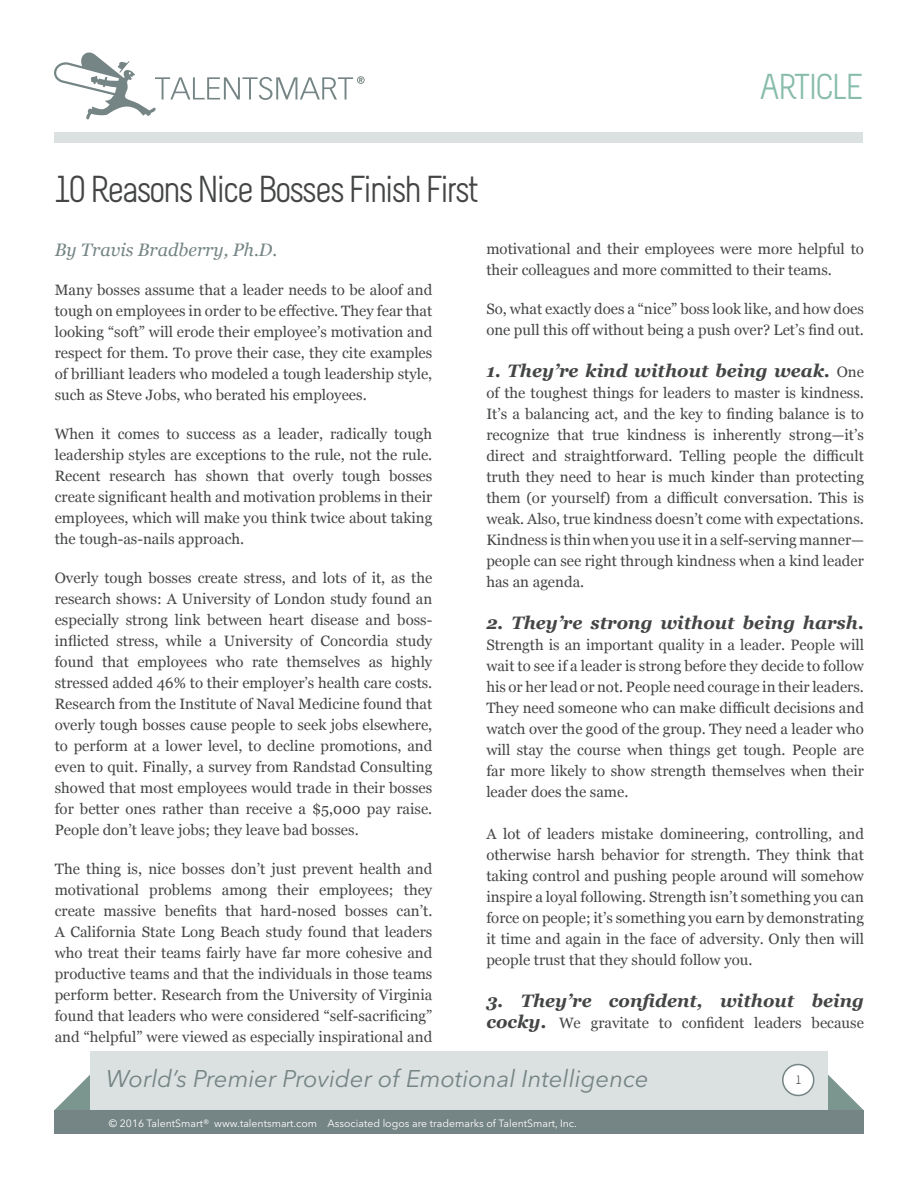
<style>
.page{position:relative;width:918px;height:1188px;background:#fff}
.page>*{position:absolute;margin:0;border:0;box-sizing:border-box;transform-origin:0 0}
.MAIN_HEADING{font:37.5px "Melbourne";letter-spacing:-.05em;color:#444545}
.t1{font:36px "Melbourne";letter-spacing:-.05em;color:#88bcac}
.t2{font:italic 24px "Avenir Next LT Pro";color:#758484}
.SUBHEADING{font:italic 700 18px "Georgia";color:#444545}
.Small_Callout_Header{font:italic 18px "Georgia";color:#758484}
.SUBHEADING-2{font:15px/21px "Georgia";color:#444545;text-align:justify}
.Page_Number{font:12px "Melbourne";color:#444545}
.SUBHEADING-3{font:10.5px "Avenir Next LT Pro";color:#fff}
.s1{font-weight:400;font-style:normal;font-size:15px}
.s2{font-weight:700;font-style:italic;font-size:18px}
</style>
<div class="page">
<div style="left:55px;top:132px;width:808px;height:11px;background:#dbe0e0"></div>
<svg style="left:54px;top:52px;width:311px;height:67px"></svg>
<div style="left:90px;top:1051px;width:738px;height:75px;background:#dbe0e0"></div>
<svg style="left:54px;top:1075px;width:36px;height:36px"></svg>
<svg style="left:828px;top:1075px;width:36px;height:36px"></svg>
<div style="left:54px;top:1111px;width:810px;height:23px;background:#758484"></div>
<div style="left:783px;top:1065px;width:31px;height:30px;background:#fff;border-radius:50%"></div>
<div style="left:782px;top:1064px;width:32px;height:32px;border:2px solid #758484;border-radius:50%"></div>
<p class="t1" style="left:759px;top:68px;width:106px">ARTICLE</p>
<p class="MAIN_HEADING" style="left:55px;top:170px;width:426px">10 Reasons Nice Bosses Finish First</p>
<p class="Small_Callout_Header" style="left:55px;top:237px;width:224px">By Travis Bradberry, Ph.D.</p>
<p class="SUBHEADING-2" style="left:55px;top:279px;width:379px">Many bosses assume that a leader needs to be aloof and tough on employees in order to be effective. They fear that looking “soft” will erode their employee’s motivation and respect for them. To prove their case, they cite examples of brilliant leaders who modeled a tough leadership style, such as Steve Jobs, who berated his employees.</p>
<p class="SUBHEADING-2" style="left:55px;top:423px;width:379px">When it comes to success as a leader, radically tough leadership styles are exceptions to the rule, not the rule.<br>Recent research has shown that overly tough bosses create significant health and motivation problems in their employees, which will make you think twice about taking the tough-as-nails approach.</p>
<p class="SUBHEADING-2" style="left:55px;top:567px;width:379px">Overly tough bosses create stress, and lots of it, as the research shows: A University of London study found an especially strong link between heart disease and boss&shy;inflicted stress, while a University of Concordia study found that employees who rate themselves as highly stressed added 46% to their employer’s health care costs.<br>Research from the Institute of Naval Medicine found that overly tough bosses cause people to seek jobs elsewhere, to perform at a lower level, to decline promotions, and even to quit. Finally, a survey from Randstad Consulting showed that most employees would trade in their bosses for better ones rather than receive a $5,000 pay raise.<br>People don’t leave jobs; they leave bad bosses.</p>
<p class="SUBHEADING-2" style="left:55px;top:858px;width:379px">The thing is, nice bosses don’t just prevent health and motivational problems among their employees; they create massive benefits that hard-nosed bosses can’t.<br>A California State Long Beach study found that leaders who treat their teams fairly have far more cohesive and productive teams and that the individuals in those teams perform better. Research from the University of Virginia found that leaders who were considered “self-sacrificing” and “helpful” were viewed as especially inspirational and</p>
<p class="SUBHEADING-2" style="left:486px;top:237px;width:379px">motivational and their employees were more helpful to their colleagues and more committed to their teams.</p>
<p class="SUBHEADING-2" style="left:486px;top:297px;width:379px">So, what exactly does a “nice” boss look like, and how does one pull this off without being a push over? Let’s find out.</p>
<p class="SUBHEADING" style="left:486px;top:357px;width:379px">1. They’re kind without being weak. <span class="s1">One</span></p>
<p class="SUBHEADING-2" style="left:486px;top:381px;width:379px">of the toughest things for leaders to master is kindness.<br>It’s a balancing act, and the key to finding balance is to recognize that true kindness is inherently strong—it’s direct and straightforward. Telling people the difficult truth they need to hear is much kinder than protecting them (or yourself) from a difficult conversation. This is weak. Also, true kindness doesn’t come with expectations.<br>Kindness is thin when you use it in a self-serving manner— people can see right through kindness when a kind leader has an agenda.</p>
<p class="SUBHEADING" style="left:486px;top:609px;width:379px">2. They’re strong without being harsh.</p>
<p class="SUBHEADING-2" style="left:486px;top:633px;width:379px">Strength is an important quality in a leader. People will wait to see if a leader is strong before they decide to follow his or her lead or not. People need courage in their leaders.<br>They need someone who can make difficult decisions and watch over the good of the group. They need a leader who will stay the course when things get tough. People are far more likely to show strength themselves when their leader does the same.</p>
<p class="SUBHEADING-2" style="left:486px;top:822px;width:379px">A lot of leaders mistake domineering, controlling, and otherwise harsh behavior for strength. They think that taking control and pushing people around will somehow inspire a loyal following. Strength isn’t something you can force on people; it’s something you earn by demonstrating it time and again in the face of adversity. Only then will people trust that they should follow you.</p>
<p class="SUBHEADING" style="left:486px;top:987px;width:379px">3. They’re confident, without being</p>
<p class="SUBHEADING-2" style="left:486px;top:1011px;width:379px"><span class="s2">cocky.</span> We gravitate to confident leaders because</p>
<p class="t2" style="left:106px;top:1064px;width:544px">World’s Premier Provider of Emotional Intelligence</p>
<p class="Page_Number" style="left:796px;top:1074px;width:7px">1</p>
<p class="SUBHEADING-3" style="left:109px;top:1117px;width:470px">© 2016 TalentSmart® www.talentsmart.com Associated logos are trademarks of TalentSmart, Inc.</p>
</div>
